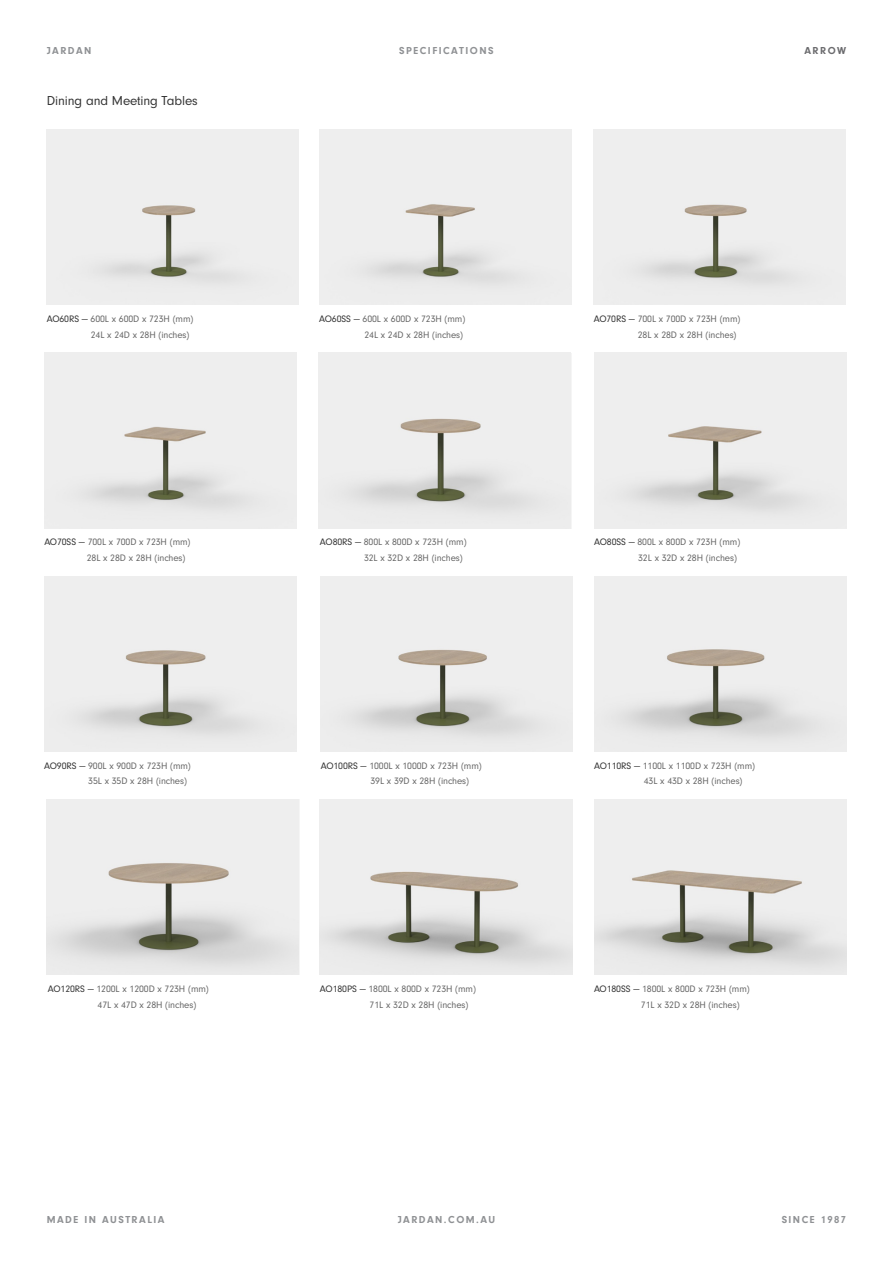
<style>
.page{position:relative;width:893px;height:1263px;background:#fff}
.page>*{position:absolute;margin:0;border:0;box-sizing:border-box;transform-origin:0 0}
.H2_-_32pt_Regular{font:13.5px "Neuzeit Grotesk W01";letter-spacing:-.01em;color:#333}
.t1{font:700 10.5px "Neuzeit Gro";letter-spacing:.14em;color:#8f9194}
.t2{font:700 10.5px "Neuzeit Gro";letter-spacing:.14em;color:#6b6b6e}
.H2_-_32pt_Regular-2{font:9.75px "Neuzeit Grotesk W01";letter-spacing:-.01em;color:#666}
.s1{color:#333}
</style>
<div class="page">
<img style="left:594px;top:129px;width:252px;height:176px">
<img style="left:319px;top:353px;width:252px;height:175px">
<img style="left:594px;top:353px;width:252px;height:175px">
<img style="left:44px;top:576px;width:252px;height:175px">
<img style="left:321px;top:576px;width:252px;height:175px">
<img style="left:594px;top:576px;width:252px;height:175px">
<img style="left:47px;top:800px;width:252px;height:175px">
<img style="left:320px;top:800px;width:252px;height:175px">
<img style="left:594px;top:800px;width:252px;height:175px">
<img style="left:44px;top:353px;width:252px;height:175px">
<img style="left:47px;top:129px;width:252px;height:176px">
<img style="left:319px;top:129px;width:252px;height:176px">
<p class="t1" style="left:47px;top:44px;width:46px">JARDAN</p>
<p class="t1" style="left:399px;top:44px;width:96px">SPECIFICATIONS</p>
<p class="t2" style="left:804px;top:44px;width:43px">ARROW</p>
<p class="H2_-_32pt_Regular" style="left:47px;top:93px;width:152px">Dining and Meeting Tables</p>
<p class="H2_-_32pt_Regular-2" style="left:47px;top:313px;width:148px"><span class="s1">AO60RS —</span> 600L x 600D x 723H (mm)</p>
<p class="H2_-_32pt_Regular-2" style="left:91px;top:329px;width:100px">24L x 24D x 28H (inches)</p>
<p class="H2_-_32pt_Regular-2" style="left:319px;top:313px;width:148px"><span class="s1">AO60SS —</span> 600L x 600D x 723H (mm)</p>
<p class="H2_-_32pt_Regular-2" style="left:364px;top:329px;width:100px">24L x 24D x 28H (inches)</p>
<p class="H2_-_32pt_Regular-2" style="left:594px;top:313px;width:148px"><span class="s1">AO70RS —</span> 700L x 700D x 723H (mm)</p>
<p class="H2_-_32pt_Regular-2" style="left:638px;top:329px;width:100px">28L x 28D x 28H (inches)</p>
<p class="H2_-_32pt_Regular-2" style="left:44px;top:537px;width:148px"><span class="s1">AO70SS —</span> 700L x 700D x 723H (mm)</p>
<p class="H2_-_32pt_Regular-2" style="left:87px;top:552px;width:100px">28L x 28D x 28H (inches)</p>
<p class="H2_-_32pt_Regular-2" style="left:320px;top:537px;width:148px"><span class="s1">AO80RS —</span> 800L x 800D x 723H (mm)</p>
<p class="H2_-_32pt_Regular-2" style="left:364px;top:552px;width:100px">32L x 32D x 28H (inches)</p>
<p class="H2_-_32pt_Regular-2" style="left:594px;top:537px;width:148px"><span class="s1">AO80SS —</span> 800L x 800D x 723H (mm)</p>
<p class="H2_-_32pt_Regular-2" style="left:638px;top:552px;width:100px">32L x 32D x 28H (inches)</p>
<p class="H2_-_32pt_Regular-2" style="left:44px;top:760px;width:148px"><span class="s1">AO90RS —</span> 900L x 900D x 723H (mm)</p>
<p class="H2_-_32pt_Regular-2" style="left:88px;top:776px;width:100px">35L x 35D x 28H (inches)</p>
<p class="H2_-_32pt_Regular-2" style="left:321px;top:760px;width:162px"><span class="s1">AO100RS —</span> 1000L x 1000D x 723H (mm)</p>
<p class="H2_-_32pt_Regular-2" style="left:370px;top:776px;width:100px">39L x 39D x 28H (inches)</p>
<p class="H2_-_32pt_Regular-2" style="left:594px;top:760px;width:162px"><span class="s1">AO110RS —</span> 1100L x 1100D x 723H (mm)</p>
<p class="H2_-_32pt_Regular-2" style="left:644px;top:776px;width:100px">43L x 43D x 28H (inches)</p>
<p class="H2_-_32pt_Regular-2" style="left:48px;top:983px;width:162px"><span class="s1">AO120RS —</span> 1200L x 1200D x 723H (mm)</p>
<p class="H2_-_32pt_Regular-2" style="left:98px;top:999px;width:100px">47L x 47D x 28H (inches)</p>
<p class="H2_-_32pt_Regular-2" style="left:320px;top:983px;width:158px"><span class="s1">AO180PS —</span> 1800L x 800D x 723H (mm)</p>
<p class="H2_-_32pt_Regular-2" style="left:370px;top:999px;width:100px">71L x 32D x 28H (inches)</p>
<p class="H2_-_32pt_Regular-2" style="left:594px;top:983px;width:157px"><span class="s1">AO180SS —</span> 1800L x 800D x 723H (mm)</p>
<p class="H2_-_32pt_Regular-2" style="left:641px;top:999px;width:100px">71L x 32D x 28H (inches)</p>
<p class="t1" style="left:47px;top:1214px;width:119px">MADE IN AUSTRALIA</p>
<p class="t1" style="left:398px;top:1214px;width:99px">JARDAN.COM.AU</p>
<p class="t1" style="left:782px;top:1214px;width:66px">SINCE 1987</p>
</div>
